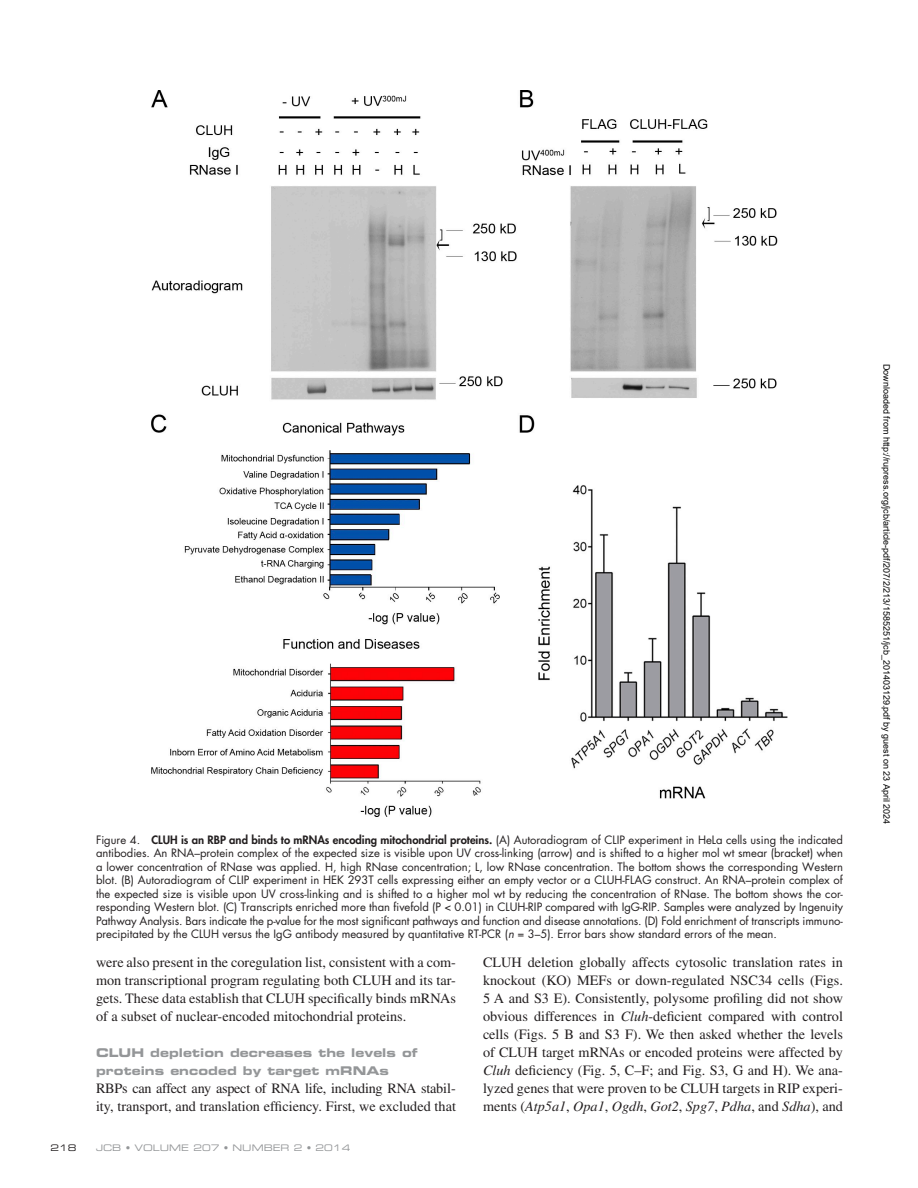
<style>
.page{position:relative;width:918px;height:1188px;background:#fff}
.page>*{position:absolute;margin:0;border:0;box-sizing:border-box;transform-origin:0 0}
.t1{font:14.25px/18px "Times LT Std";color:#231f20;text-align:justify}
.t2{font:12px/18px "Eurostile LT Std Bold Ex 2";letter-spacing:.005em;color:#949698}
.t3{font:11.25px/13.5px "Futura Std";color:#231f20;text-align:justify}
.t4{font:9px "Arial";color:#000}
.t5{font:9px "Eurostile LT Std Ex 2";color:#949698}
.t6{font:9px "Eurostile LT Std Ex 2";color:#231f20}
.s1{font-weight:800}
.s2{font-style:italic}
</style>
<div class="page">
<img style="left:152px;top:90px;width:636px;height:726px">
<p class="t3" style="left:96px;top:833px;width:749px">Figure 4. <span class="s1">CLUH is an RBP and binds to mRNAs encoding mitochondrial proteins.</span> (A) Autoradiogram of CLIP experiment in HeLa cells using the indicated antibodies. An RNA–protein complex of the expected size is visible upon UV cross-linking (arrow) and is shifted to a higher mol wt smear (bracket) when a lower concentration of RNase was applied. H, high RNase concentration; L, low RNase concentration. The bottom shows the corresponding Western blot. (B) Autoradiogram of CLIP experiment in HEK 293T cells expressing either an empty vector or a CLUH-FLAG construct. An RNA–protein complex of the expected size is visible upon UV cross-linking and is shifted to a higher mol wt by reducing the concentration of RNase. The bottom shows the cor&shy;responding Western blot. (C) Transcripts enriched more than fivefold (P &lt; 0.01) in CLUH-RIP compared with IgG-RIP. Samples were analyzed by Ingenuity Pathway Analysis. Bars indicate the p-value for the most significant pathways and function and disease annotations. (D) Fold enrichment of transcripts immuno&shy;precipitated by the CLUH versus the IgG antibody measured by quantitative RT-PCR (<span class="s2">n</span> = 3–5). Error bars show standard errors of the mean.</p>
<p class="t1" style="left:96px;top:953px;width:362px">were also present in the coregulation list, consistent with a com&shy;mon transcriptional program regulating both CLUH and its tar&shy;gets. These data establish that CLUH specifically binds mRNAs of a subset of nuclear-encoded mitochondrial proteins.</p>
<p class="t2" style="left:96px;top:1044px;width:323px">CLUH depletion decreases the levels of proteins encoded by target mRNAs</p>
<p class="t1" style="left:96px;top:1079px;width:362px">RBPs can affect any aspect of RNA life, including RNA stabil&shy;ity, transport, and translation efficiency. First, we excluded that</p>
<p class="t6" style="left:50px;top:1142px;width:28px">218</p>
<p class="t5" style="left:96px;top:1142px;width:256px">JCB • VOLUME 207 • NUMBER 2 • 2014</p>
<p class="t1" style="left:483px;top:953px;width:362px">CLUH deletion globally affects cytosolic translation rates in knockout (KO) MEFs or down-regulated NSC34 cells (Figs.<br>5 A and S3 E). Consistently, polysome profiling did not show obvious differences in <span class="s2">Cluh</span>-deficient compared with control cells (Figs. 5 B and S3 F). We then asked whether the levels of CLUH target mRNAs or encoded proteins were affected by <span class="s2">Cluh</span> deficiency (Fig. 5, C–F; and Fig. S3, G and H). We ana&shy;lyzed genes that were proven to be CLUH targets in RIP experi&shy;ments (<span class="s2">Atp5a1</span>, <span class="s2">Opa1</span>, <span class="s2">Ogdh</span>, <span class="s2">Got2</span>, <span class="s2">Spg7</span>, <span class="s2">Pdha</span>, and <span class="s2">Sdha</span>), and</p>
<p class="t4" style="left:890px;top:364px;width:462px;rotate:90deg">Downloaded from http://rupress.org/jcb/article-pdf/207/2/213/1585251/jcb_201403129.pdf by guest on 23 April 2024</p>
</div>
